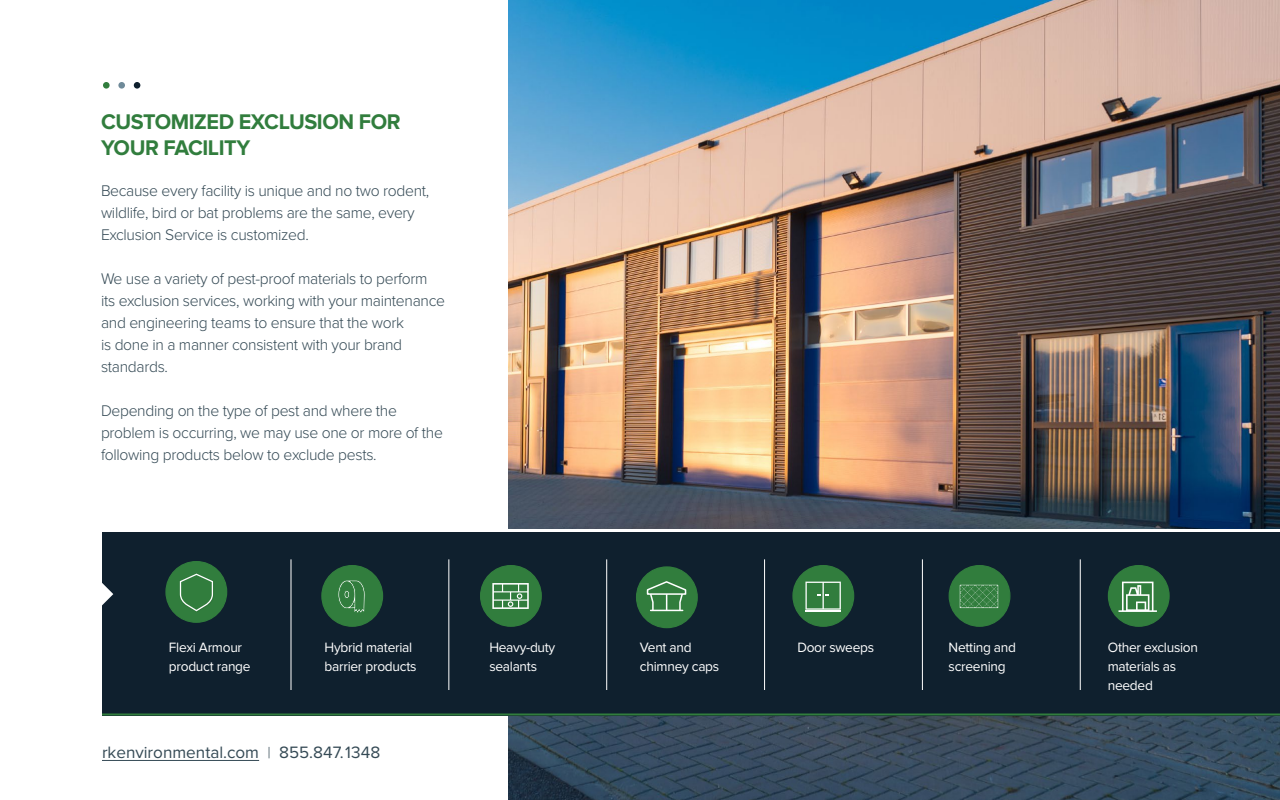
<style>
.page{position:relative;width:1280px;height:800px;background:#fff}
.page>*{position:absolute;margin:0;border:0;box-sizing:border-box;transform-origin:0 0}
.t1{font:700 22px/26px "Proxima Nova";letter-spacing:-.02em;color:#317d3d}
.t2{font:17.1px "Proxima Nova";color:#354a55}
.t3{font:300 16px/22px "Proxima Nova";letter-spacing:-.02em;color:#354a55}
.t4{font:14px/19px "Proxima Nova";letter-spacing:-.02em;color:#fff}
.s1{font-weight:300;font-size:16.1px}
</style>
<div class="page">
<img style="left:508px;top:0;width:772px;height:800px">
<div style="left:103px;top:82px;width:7px;height:7px;background:#317d3d;border-radius:50%"></div>
<div style="left:118px;top:82px;width:7px;height:7px;background:#6f8a99;border-radius:50%"></div>
<div style="left:134px;top:82px;width:6px;height:7px;background:#0f202e;border-radius:50%"></div>
<div style="left:102px;top:532px;width:1178px;height:183px;background:#0f202e"></div>
<svg style="left:102px;top:583px;width:11px;height:23px"></svg>
<div style="left:166px;top:562px;width:61px;height:60px;background:#317d3d;border-radius:50%"></div>
<div style="left:165px;top:561px;width:62px;height:62px;border:1px solid #317d3d;border-radius:50%"></div>
<svg style="left:179px;top:573px;width:34px;height:39px"></svg>
<div style="left:322px;top:566px;width:61px;height:60px;background:#317d3d;border-radius:50%"></div>
<div style="left:321px;top:565px;width:62px;height:62px;border:1px solid #317d3d;border-radius:50%"></div>
<svg style="left:338px;top:580px;width:27px;height:33px"></svg>
<div style="left:481px;top:566px;width:60px;height:60px;background:#317d3d;border-radius:50%"></div>
<div style="left:480px;top:565px;width:62px;height:62px;border:1px solid #317d3d;border-radius:50%"></div>
<svg style="left:492px;top:583px;width:37px;height:26px"></svg>
<div style="left:793px;top:566px;width:61px;height:60px;background:#317d3d;border-radius:50%"></div>
<div style="left:792px;top:565px;width:62px;height:62px;border:1px solid #317d3d;border-radius:50%"></div>
<svg style="left:805px;top:582px;width:36px;height:28px"></svg>
<hr style="left:805px;top:610px;width:36px;height:2px;background:#fff">
<div style="left:949px;top:566px;width:61px;height:60px;background:#317d3d;border-radius:50%"></div>
<div style="left:949px;top:565px;width:62px;height:62px;border:1px solid #317d3d;border-radius:50%"></div>
<svg style="left:959px;top:584px;width:40px;height:25px"></svg>
<div style="left:1108px;top:566px;width:61px;height:60px;background:#317d3d;border-radius:50%"></div>
<div style="left:1108px;top:565px;width:62px;height:62px;border:1px solid #317d3d;border-radius:50%"></div>
<svg style="left:1119px;top:582px;width:38px;height:30px"></svg>
<div style="left:637px;top:567px;width:60px;height:61px;background:#317d3d;border-radius:50%"></div>
<div style="left:636px;top:566px;width:62px;height:62px;border:1px solid #317d3d;border-radius:50%"></div>
<svg style="left:646px;top:581px;width:41px;height:31px"></svg>
<hr style="left:102px;top:713px;width:1178px;height:2px;background:#317d3d">
<hr style="left:291px;top:559px;width:1px;height:131px;background:#fff">
<hr style="left:448px;top:559px;width:1px;height:131px;background:#fff">
<hr style="left:606px;top:559px;width:1px;height:131px;background:#fff">
<hr style="left:764px;top:559px;width:1px;height:131px;background:#fff">
<hr style="left:922px;top:559px;width:1px;height:131px;background:#fff">
<hr style="left:1080px;top:559px;width:1px;height:131px;background:#fff">
<hr style="left:102px;top:760px;width:157px;height:1px;background:#354a55">
<h1 class="t1" style="left:101px;top:110px;width:301px">CUSTOMIZED EXCLUSION FOR<br>YOUR FACILITY</h1>
<p class="t3" style="left:101px;top:180px;width:330px">Because every facility is unique and no two rodent, wildlife, bird or bat problems are the same, every<br>Exclusion Service is customized.</p>
<p class="t3" style="left:101px;top:268px;width:346px">We use a variety of pest-proof materials to perform its exclusion services, working with your maintenance and engineering teams to ensure that the work<br>is done in a manner consistent with your brand standards.</p>
<p class="t3" style="left:101px;top:400px;width:343px">Depending on the type of pest and where the problem is occurring, we may use one or more of the following products below to exclude pests.</p>
<p class="t4" style="left:169px;top:638px;width:83px">Flexi Armour product range</p>
<p class="t4" style="left:325px;top:638px;width:93px">Hybrid material barrier products</p>
<p class="t4" style="left:489px;top:638px;width:68px">Heavy-duty sealants</p>
<p class="t4" style="left:640px;top:638px;width:81px">Vent and chimney caps</p>
<p class="t4" style="left:797px;top:638px;width:78px">Door sweeps</p>
<p class="t4" style="left:949px;top:638px;width:69px">Netting and screening</p>
<p class="t4" style="left:1108px;top:638px;width:92px">Other exclusion materials as needed</p>
<p class="t2" style="left:102px;top:743px;width:280px">rkenvironmental.com <span class="s1">|</span> 855.847.1348</p>
</div>
